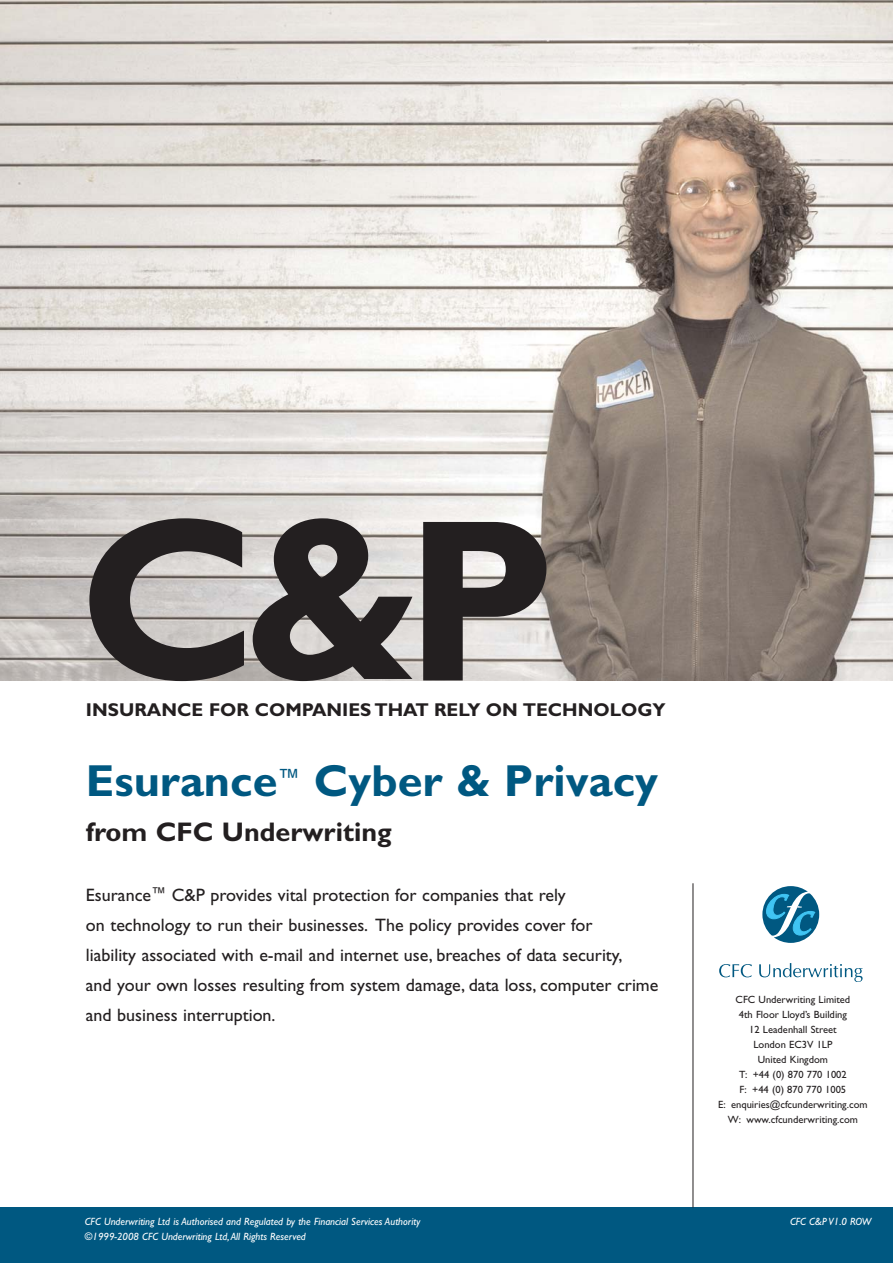
<style>
.page{position:relative;width:893px;height:1263px;background:#fff}
.page>*{position:absolute;margin:0;border:0;box-sizing:border-box;transform-origin:0 0}
.t1{font:700 232.5px "Gill Sans";color:#231f20}
.t2{font:700 45px "Gill Sans";color:#005881}
.t3{font:700 27px "Gill Sans";color:#231f20}
.t4{font:700 18.6px "Gill Sans";color:#231f20}
.t5{font:18px/30px "Gill Sans";color:#231f20}
.t6{font:10.5px/15px "Gill Sans";color:#231f20;text-align:center}
.t7{font:italic 10.5px/15px "Gill Sans";color:#fff}
</style>
<div class="page">
<img style="left:0;top:0;width:893px;height:680px">
<div style="left:0;top:1208px;width:893px;height:55px;background:#005881"></div>
<svg style="left:719px;top:964px;width:33px;height:13px"></svg>
<svg style="left:759px;top:963px;width:103px;height:19px"></svg>
<svg style="left:762px;top:886px;width:57px;height:57px"></svg>
<hr style="left:692px;top:883px;width:1px;height:325px;background:#231f20">
<h1 class="t1" style="left:78px;top:520px;width:479px">C&amp;P</h1>
<p class="t4" style="left:86px;top:703px;width:581px">INSURANCE FOR COMPANIES THAT RELY ON TECHNOLOGY</p>
<h2 class="t2" style="left:86px;top:765px;width:574px">Esurance<sup>™</sup> Cyber &amp; Privacy</h2>
<h3 class="t3" style="left:86px;top:823px;width:307px">from CFC Underwriting</h3>
<p class="t5" style="left:86px;top:882px;width:574px">Esurance<sup>™</sup> C&amp;P provides vital protection for companies that rely<br>on technology to run their businesses. The policy provides cover for<br>liability associated with e-mail and internet use, breaches of data security,<br>and your own losses resulting from system damage, data loss, computer crime and business interruption.</p>
<p class="t7" style="left:85px;top:1215px;width:337px">CFC Underwriting Ltd is Authorised and Regulated by the Financial Services Authority ©1999-2008 CFC Underwriting Ltd,All Rights Reserved</p>
<p class="t6" style="left:718px;top:993px;width:151px">CFC Underwriting Limited<br>4th Floor Lloyd’s Building<br>12 Leadenhall Street<br>London EC3V 1LP<br>United Kingdom<br>T: +44 (0) 870 770 1002<br>F: +44 (0) 870 770 1005<br>E: enquiries@cfcunderwriting.com<br>W: www.cfcunderwriting.com</p>
<p class="t7" style="left:790px;top:1215px;width:83px">CFC C&amp;P V1.0 ROW</p>
</div>
